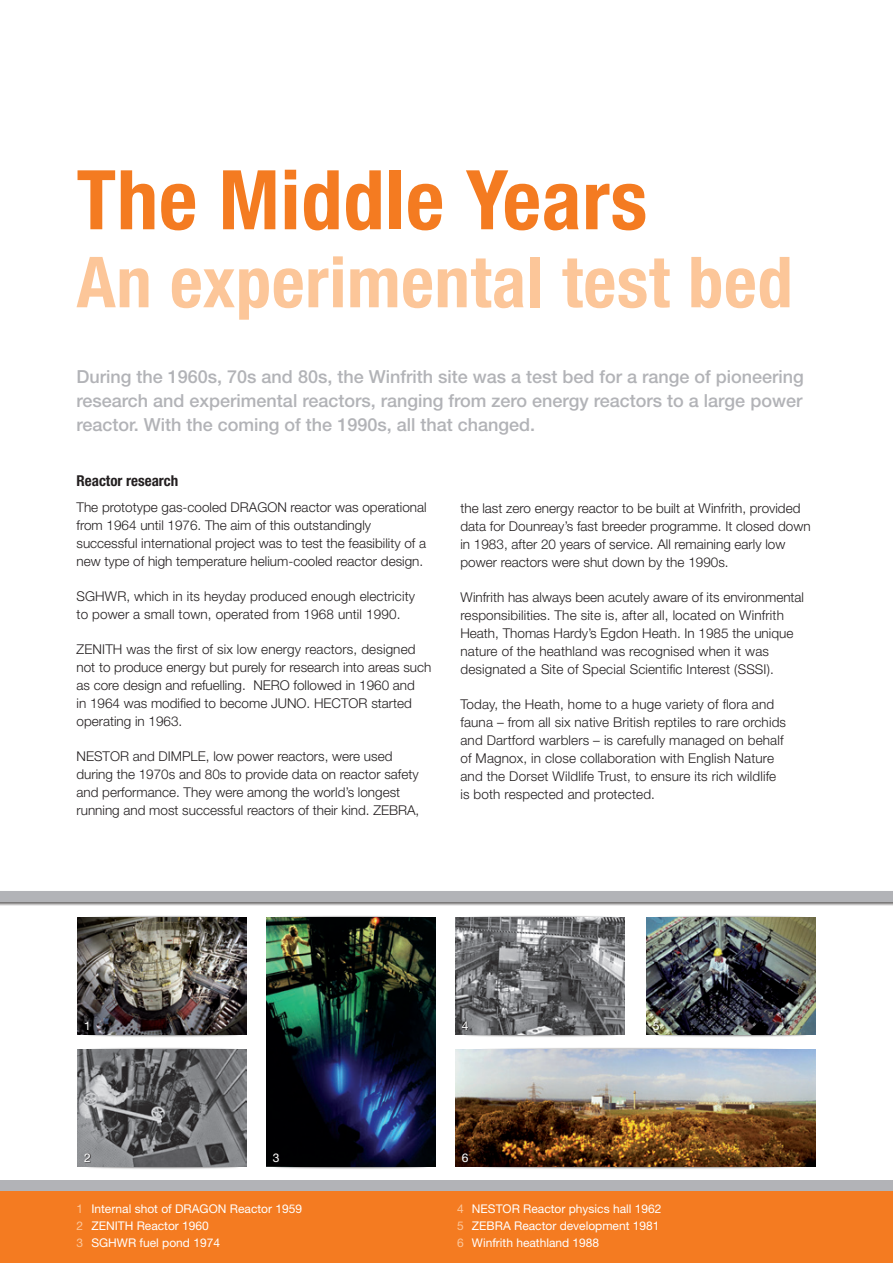
<style>
.page{position:relative;width:893px;height:1263px;background:#fff}
.page>*{position:absolute;margin:0;border:0;box-sizing:border-box;transform-origin:0 0}
.Main_Heading{font:700 condensed 82.5px "Helvetica Neue";letter-spacing:.01em;color:#f47b21}
.Main_Heading_PART2{font:700 condensed 70.5px "Helvetica Neue";letter-spacing:.01em;color:#fcc699}
.First_paragraph{font:500 18px/24px "Helvetica Neue";color:#b2b3b7;text-align:justify}
.Heading_level_ONE{font:700 condensed 15px "Helvetica Neue";color:#231f20}
.Body_text{font:300 13.5px/18px "Helvetica Neue";color:#231f20}
.Caption_text{font:12px "Helvetica Neue";color:#fff}
.s1{color:#fcc699}
</style>
<div class="page">
<div style="left:0;top:1190px;width:893px;height:73px;background:#f47b21"></div>
<div style="left:0;top:1180px;width:893px;height:11px;background:#b2b3b7"></div>
<div style="left:0;top:891px;width:893px;height:15px;background:#231f20;opacity:.65"></div>
<div style="left:0;top:891px;width:893px;height:10px;background:#b2b3b7"></div>
<img style="left:266px;top:1157px;width:170px;height:12px">
<img style="left:282px;top:916px;width:154px;height:12px">
<img style="left:266px;top:917px;width:169px;height:249px">
<div style="left:273px;top:1153px;width:7px;height:10px;background:#231f20;opacity:.9"></div>
<img style="left:77px;top:1025px;width:170px;height:12px">
<img style="left:77px;top:916px;width:170px;height:12px">
<img style="left:78px;top:917px;width:168px;height:117px">
<div style="left:85px;top:1021px;width:5px;height:10px;background:#231f20;opacity:.9"></div>
<img style="left:77px;top:1157px;width:170px;height:12px">
<img style="left:77px;top:1048px;width:170px;height:11px">
<img style="left:78px;top:1049px;width:168px;height:117px">
<div style="left:84px;top:1153px;width:7px;height:10px;background:#231f20;opacity:.9"></div>
<img style="left:457px;top:1034px;width:165px;height:3px">
<img style="left:472px;top:916px;width:153px;height:12px">
<img style="left:455px;top:917px;width:169px;height:117px">
<div style="left:462px;top:1021px;width:7px;height:10px;background:#231f20;opacity:.9"></div>
<img style="left:646px;top:1025px;width:170px;height:12px">
<img style="left:646px;top:916px;width:170px;height:12px">
<img style="left:647px;top:917px;width:168px;height:117px">
<div style="left:654px;top:1022px;width:6px;height:9px;background:#231f20;opacity:.9"></div>
<img style="left:455px;top:1166px;width:360px;height:3px">
<img style="left:455px;top:1049px;width:360px;height:117px">
<div style="left:463px;top:1153px;width:6px;height:10px;background:#231f20;opacity:.9"></div>
<p class="Main_Heading" style="left:77px;top:150px;width:572px">The Middle Years</p>
<p class="Main_Heading_PART2" style="left:77px;top:239px;width:718px">An experimental test bed</p>
<p class="First_paragraph" style="left:77px;top:364px;width:729px">During the 1960s, 70s and 80s, the Winfrith site was a test bed for a range of pioneering research and experimental reactors, ranging from zero energy reactors to a large power reactor. With the coming of the 1990s, all that changed.</p>
<p class="Heading_level_ONE" style="left:77px;top:471px;width:103px">Reactor research</p>
<p class="Body_text" style="left:77px;top:498px;width:352px">The prototype gas-cooled DRAGON reactor was operational from 1964 until 1976. The aim of this outstandingly successful international project was to test the feasibility of a new type of high temperature helium-cooled reactor design.</p>
<p class="Body_text" style="left:77px;top:587px;width:340px">SGHWR, which in its heyday produced enough electricity to power a small town, operated from 1968 until 1990.</p>
<p class="Body_text" style="left:77px;top:640px;width:356px">ZENITH was the first of six low energy reactors, designed not to produce energy but purely for research into areas such as core design and refuelling. NERO followed in 1960 and<br>in 1964 was modified to become JUNO. HECTOR started operating in 1963.</p>
<p class="Body_text" style="left:77px;top:747px;width:344px">NESTOR and DIMPLE, low power reactors, were used during the 1970s and 80s to provide data on reactor safety and performance. They were among the world’s longest running and most successful reactors of their kind. ZEBRA,</p>
<p class="Body_text" style="left:460px;top:499px;width:352px">the last zero energy reactor to be built at Winfrith, provided data for Dounreay’s fast breeder programme. It closed down in 1983, after 20 years of service. All remaining early low power reactors were shut down by the 1990s.</p>
<p class="Body_text" style="left:460px;top:588px;width:345px">Winfrith has always been acutely aware of its environmental responsibilities. The site is, after all, located on Winfrith Heath, Thomas Hardy’s Egdon Heath. In 1985 the unique nature of the heathland was recognised when it was designated a Site of Special Scientific Interest (SSSI).</p>
<p class="Body_text" style="left:460px;top:695px;width:327px">Today, the Heath, home to a huge variety of flora and fauna – from all six native British reptiles to rare orchids and Dartford warblers – is carefully managed on behalf of Magnox, in close collaboration with English Nature and the Dorset Wildlife Trust, to ensure its rich wildlife is both respected and protected.</p>
<p class="Caption_text" style="left:84px;top:1018px;width:8px">1</p>
<p class="Caption_text" style="left:462px;top:1018px;width:8px">4</p>
<p class="Caption_text" style="left:653px;top:1018px;width:8px">5</p>
<p class="Caption_text" style="left:84px;top:1150px;width:8px">2</p>
<p class="Caption_text" style="left:273px;top:1150px;width:8px">3</p>
<p class="Caption_text" style="left:462px;top:1150px;width:8px">6</p>
<p class="Caption_text" style="left:77px;top:1201px;width:227px"><span class="s1">1</span> Internal shot of DRAGON Reactor 1959</p>
<p class="Caption_text" style="left:77px;top:1218px;width:134px"><span class="s1">2</span> ZENITH Reactor 1960</p>
<p class="Caption_text" style="left:77px;top:1236px;width:145px"><span class="s1">3</span> SGHWR fuel pond 1974</p>
<p class="Caption_text" style="left:457px;top:1201px;width:206px"><span class="s1">4</span> NESTOR Reactor physics hall 1962</p>
<p class="Caption_text" style="left:457px;top:1218px;width:204px"><span class="s1">5</span> ZEBRA Reactor development 1981</p>
<p class="Caption_text" style="left:457px;top:1236px;width:144px"><span class="s1">6</span> Winfrith heathland 1988</p>
</div>
